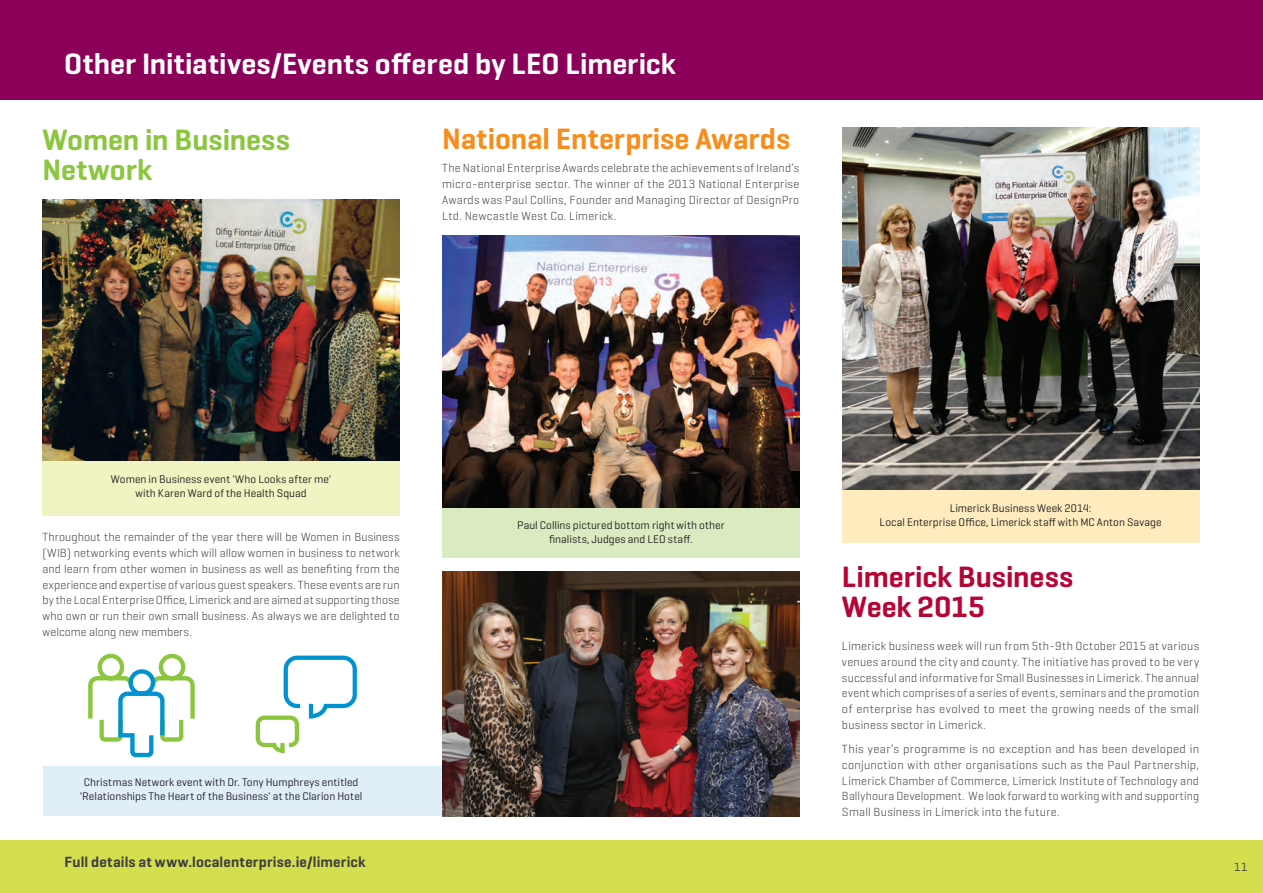
<style>
.page{position:relative;width:1263px;height:893px;background:#fff}
.page>*{position:absolute;margin:0;border:0;box-sizing:border-box;transform-origin:0 0}
.t1{font:600 30px "Geogrotesque";letter-spacing:.005em;color:#fff}
.t2{font:600 30px "Geogrotesque";color:#f68e1e}
.body_grants{font:600 30px "Geogrotesque";color:#b50536}
.t3{font:600 30px "Geogrotesque";color:#8bc63e}
.body{font:600 15px "Geogrotesque";letter-spacing:.01em;color:#3e3e3f}
.articles{font:300 12px/15.8px "Geogrotesque";letter-spacing:.02em;color:#3e3e3f;text-align:justify}
.body_grants-2{font:12px "Geogrotesque";color:#3e3e3f}
.photo_caption{font:11.25px "Geogrotesque";letter-spacing:.005em;color:#231f20}
</style>
<div class="page">
<div style="left:43px;top:766px;width:403px;height:50px;background:#e0eef8"></div>
<div style="left:43px;top:450px;width:357px;height:66px;background:#f0f3c2"></div>
<div style="left:0;top:840px;width:1263px;height:53px;background:#d4df4f"></div>
<img style="left:43px;top:200px;width:357px;height:260px">
<div style="left:0;top:0;width:1263px;height:99px;background:#8b0159"></div>
<div style="left:442px;top:506px;width:357px;height:52px;background:#daeac1"></div>
<img style="left:442px;top:236px;width:357px;height:272px">
<img style="left:442px;top:572px;width:357px;height:244px">
<img style="left:842px;top:128px;width:357px;height:362px">
<div style="left:842px;top:490px;width:357px;height:53px;background:#feebbe"></div>
<svg style="left:88px;top:653px;width:107px;height:104px"></svg>
<svg style="left:256px;top:655px;width:101px;height:98px"></svg>
<p class="t1" style="left:64px;top:45px;width:613px">Other Initiatives/Events offered by LEO Limerick</p>
<p class="t3" style="left:43px;top:121px;width:249px">Women in Business</p>
<p class="t3" style="left:43px;top:151px;width:111px">Network</p>
<p class="t2" style="left:442px;top:120px;width:349px">National Enterprise Awards</p>
<p class="articles" style="left:442px;top:160px;width:359px">The National Enterprise Awards celebrate the achievements of Ireland’s micro-enterprise sector. The winner of the 2013 National Enterprise Awards was Paul Collins, Founder and Managing Director of DesignPro Ltd. Newcastle West Co. Limerick.</p>
<p class="photo_caption" style="left:111px;top:472px;width:222px">Women in Business event 'Who Looks after me'</p>
<p class="photo_caption" style="left:135px;top:486px;width:173px">with Karen Ward of the Health Squad</p>
<p class="articles" style="left:43px;top:529px;width:359px">Throughout the remainder of the year there will be Women in Business (WIB) networking events which will allow women in business to network and learn from other women in business as well as benefiting from the experience and expertise of various guest speakers. These events are run by the Local Enterprise Office, Limerick and are aimed at supporting those who own or run their own small business. As always we are delighted to welcome along new members.</p>
<p class="photo_caption" style="left:84px;top:775px;width:276px">Christmas Network event with Dr. Tony Humphreys entitled</p>
<p class="photo_caption" style="left:80px;top:789px;width:284px">'Relationships The Heart of the Business' at the Clarion Hotel</p>
<p class="body" style="left:65px;top:852px;width:302px">Full details at www.localenterprise.ie/limerick</p>
<p class="photo_caption" style="left:517px;top:518px;width:209px">Paul Collins pictured bottom right with other</p>
<p class="photo_caption" style="left:549px;top:532px;width:145px">finalists, Judges and LEO staff.</p>
<p class="photo_caption" style="left:950px;top:501px;width:143px">Limerick Business Week 2014:</p>
<p class="photo_caption" style="left:880px;top:515px;width:283px">Local Enterprise Office, Limerick staff with MC Anton Savage</p>
<p class="body_grants" style="left:842px;top:558px;width:233px">Limerick Business</p>
<p class="body_grants" style="left:842px;top:588px;width:145px">Week 2015</p>
<p class="articles" style="left:842px;top:638px;width:359px">Limerick business week will run from 5th-9th October 2015 at various venues around the city and county. The initiative has proved to be very successful and informative for Small Businesses in Limerick. The annual event which comprises of a series of events, seminars and the promotion of enterprise has evolved to meet the growing needs of the small business sector in Limerick.</p>
<p class="articles" style="left:842px;top:741px;width:359px">This year’s programme is no exception and has been developed in conjunction with other organisations such as the Paul Partnership, Limerick Chamber of Commerce, Limerick Institute of Technology and Ballyhoura Development. We look forward to working with and supporting Small Business in Limerick into the future.</p>
<p class="body_grants-2" style="left:1234px;top:860px;width:15px">11</p>
</div>
